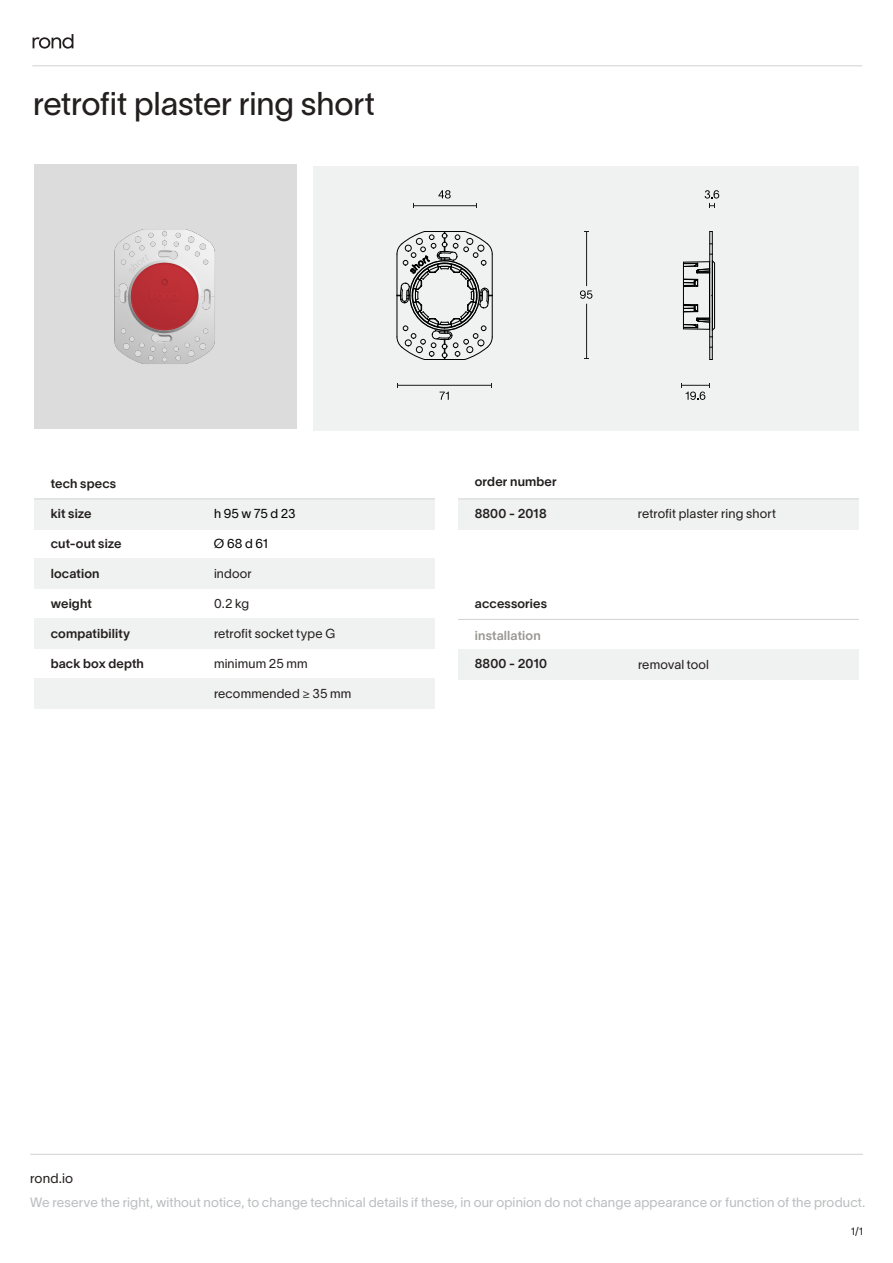
<style>
.page{position:relative;width:893px;height:1263px;background:#fff}
.page>*{position:absolute;margin:0;border:0;box-sizing:border-box;transform-origin:0 0}
.t1{font:32.25px "Lausanne 350";letter-spacing:-.005em;color:#231f1e}
.t2{font:13.5px "Lausanne 300";letter-spacing:.01em;color:#231f1e}
.t3{font:13.35px "Lausanne 300";letter-spacing:.01em;color:#bbbdbf}
.t4{font:12.75px "Lausanne 600";letter-spacing:.01em;color:#231f1e}
.t5{font:12.75px "Lausanne 300";letter-spacing:.015em;color:#231f1e}
.t6{font:12.75px "Lausanne 300";color:#000}
.t7{font:12.75px "Lausanne 600";letter-spacing:.01em;color:#9a9794}
.t8{font:10.5px "Lausanne 300";color:#231f1e}
.s1{font-family:"Myriad Pro"}
</style>
<div class="page">
<img style="left:34px;top:164px;width:263px;height:264px">
<div style="left:34px;top:499px;width:401px;height:30px;background:#f0f1f1"></div>
<div style="left:458px;top:499px;width:401px;height:30px;background:#f0f1f1"></div>
<div style="left:34px;top:559px;width:401px;height:30px;background:#f0f1f1"></div>
<div style="left:34px;top:619px;width:401px;height:30px;background:#f0f1f1"></div>
<hr style="left:34px;top:498px;width:401px;height:1px;background:#d0d2d3">
<hr style="left:32px;top:65px;width:830px;height:1px;background:#d0d2d3">
<svg style="left:33px;top:34px;width:40px;height:15px"></svg>
<hr style="left:30px;top:1154px;width:833px;height:1px;background:#d0d2d3">
<div style="left:313px;top:166px;width:546px;height:264px;background:#f0f1f1"></div>
<hr style="left:458px;top:498px;width:401px;height:1px;background:#d0d2d3">
<svg style="left:396px;top:231px;width:97px;height:129px"></svg>
<hr style="left:397px;top:385px;width:95px;height:1px;background:#1a1a1a">
<svg style="left:440px;top:392px;width:9px;height:8px"></svg>
<hr style="left:413px;top:205px;width:63px;height:1px;background:#1a1a1a">
<svg style="left:438px;top:190px;width:13px;height:9px"></svg>
<hr style="left:714px;top:263px;width:1px;height:65px;background:#000">
<hr style="left:709px;top:273px;width:1px;height:45px;background:#000">
<hr style="left:683px;top:262px;width:1px;height:67px;background:#000">
<svg style="left:683px;top:231px;width:33px;height:56px"></svg>
<svg style="left:683px;top:304px;width:33px;height:56px"></svg>
<hr style="left:712px;top:296px;width:1px;height:41px;background:#000">
<hr style="left:712px;top:254px;width:1px;height:41px;background:#000">
<svg style="left:681px;top:383px;width:29px;height:17px"></svg>
<svg style="left:705px;top:190px;width:14px;height:18px"></svg>
<hr style="left:586px;top:304px;width:1px;height:55px;background:#1a1a1a">
<hr style="left:586px;top:231px;width:1px;height:55px;background:#1a1a1a">
<svg style="left:580px;top:290px;width:12px;height:9px"></svg>
<div style="left:34px;top:679px;width:401px;height:30px;background:#f0f1f1"></div>
<div style="left:458px;top:649px;width:401px;height:30px;background:#f0f1f1"></div>
<hr style="left:458px;top:619px;width:401px;height:1px;background:#d0d2d3">
<h1 class="t1" style="left:33px;top:83px;width:343px">retrofit plaster ring short</h1>
<p class="t4" style="left:51px;top:476px;width:67px">tech specs</p>
<p class="t4" style="left:51px;top:506px;width:42px">kit size</p>
<p class="t6" style="left:214px;top:506px;width:83px">h 95 w 75 d 23</p>
<p class="t4" style="left:51px;top:535px;width:72px">cut-out size</p>
<p class="t6" style="left:214px;top:535px;width:56px">Ø 68 d 61</p>
<p class="t4" style="left:51px;top:565px;width:50px">location</p>
<p class="t5" style="left:214px;top:565px;width:39px">indoor</p>
<p class="t4" style="left:51px;top:595px;width:43px">weight</p>
<p class="t5" style="left:214px;top:595px;width:37px">0.2 kg</p>
<p class="t4" style="left:51px;top:625px;width:81px">compatibility</p>
<p class="t5" style="left:214px;top:625px;width:123px">retrofit socket type G</p>
<p class="t4" style="left:51px;top:655px;width:95px">back box depth</p>
<p class="t5" style="left:214px;top:655px;width:95px">minimum 25 mm</p>
<p class="t5" style="left:214px;top:685px;width:139px">recommended <span class="s1">≥</span> 35 mm</p>
<p class="t4" style="left:475px;top:474px;width:83px">order number</p>
<p class="t4" style="left:475px;top:506px;width:73px">8800 - 2018</p>
<p class="t5" style="left:638px;top:506px;width:140px">retrofit plaster ring short</p>
<p class="t4" style="left:475px;top:595px;width:74px">accessories</p>
<p class="t7" style="left:475px;top:628px;width:67px">installation</p>
<p class="t4" style="left:475px;top:656px;width:74px">8800 - 2010</p>
<p class="t5" style="left:638px;top:656px;width:73px">removal tool</p>
<p class="t2" style="left:30px;top:1169px;width:45px">rond.io</p>
<p class="t3" style="left:30px;top:1193px;width:837px">We reserve the right, without notice, to change technical details if these, in our opinion do not change appearance or function of the product.</p>
<p class="t8" style="left:851px;top:1224px;width:14px">1/1</p>
</div>
